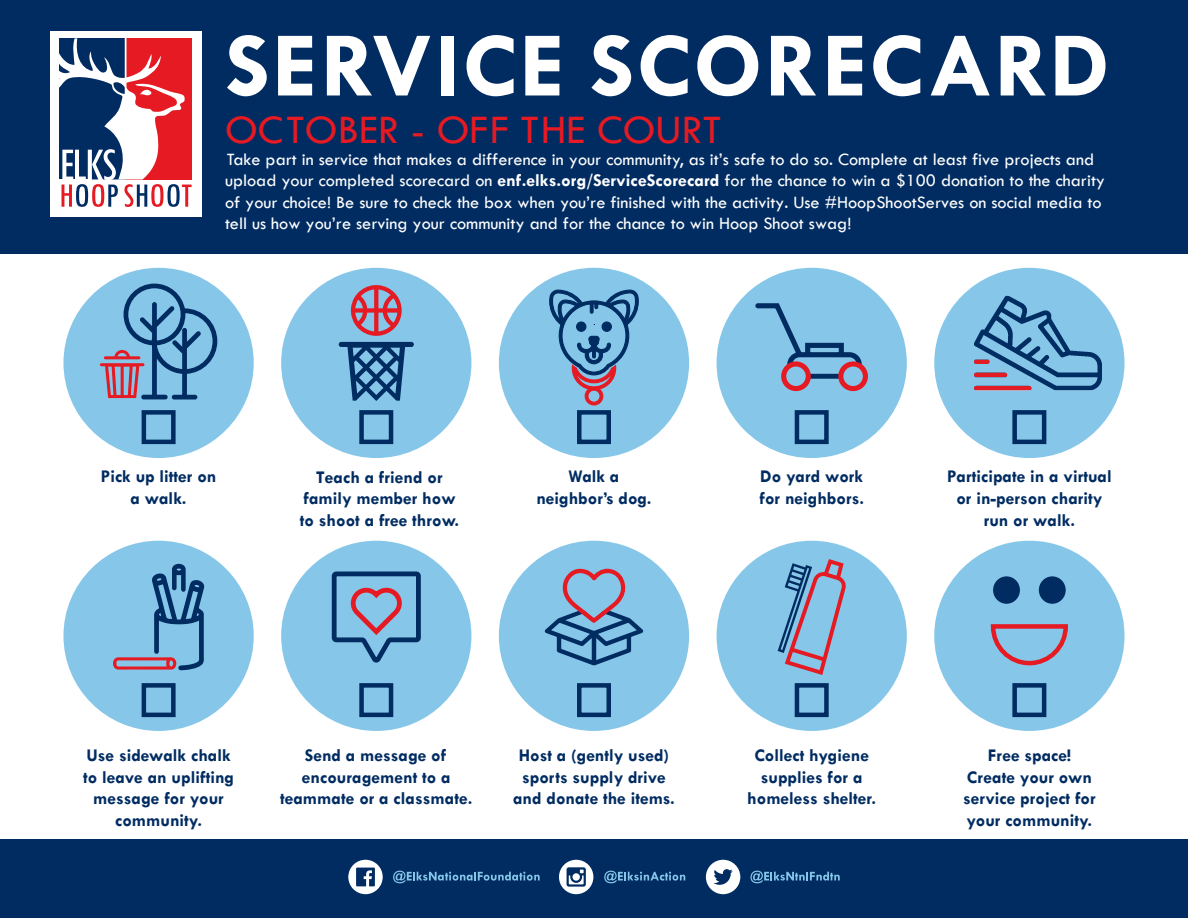
<style>
.page{position:relative;width:1188px;height:918px;background:#fff}
.page>*{position:absolute;margin:0;border:0;box-sizing:border-box;transform-origin:0 0}
.t1{font:700 93px "Tw Cen";letter-spacing:.02em;color:#fff}
.t2{font:42px "Tw Cen";color:#e51a23}
.t3{font:700 18px/21.6px "Tw Cen";color:#002c62;text-align:center}
.t4{font:18px/21.6px "Tw Cen";color:#fff}
.s1{font-style:inherit}
.s2{font-weight:700}
</style>
<div class="page">
<div style="left:0;top:839px;width:1188px;height:79px;background:#002c62"></div>
<div style="left:0;top:0;width:1188px;height:254px;background:#002c62"></div>
<div style="left:50px;top:31px;width:151px;height:186px;background:#fff"></div>
<svg style="left:59px;top:38px;width:133px;height:169px"></svg>
<div style="left:63px;top:268px;width:191px;height:190px;background:#86c7e9;border-radius:50%"></div>
<svg style="left:100px;top:283px;width:118px;height:117px"></svg>
<svg style="left:141px;top:410px;width:35px;height:35px"></svg>
<div style="left:63px;top:541px;width:191px;height:190px;background:#86c7e9;border-radius:50%"></div>
<svg style="left:113px;top:563px;width:92px;height:108px"></svg>
<svg style="left:141px;top:683px;width:35px;height:35px"></svg>
<div style="left:281px;top:268px;width:190px;height:190px;background:#86c7e9;border-radius:50%"></div>
<svg style="left:339px;top:342px;width:75px;height:59px"></svg>
<svg style="left:351px;top:285px;width:51px;height:51px"></svg>
<div style="left:281px;top:541px;width:190px;height:190px;background:#86c7e9;border-radius:50%"></div>
<svg style="left:331px;top:571px;width:90px;height:92px"></svg>
<svg style="left:359px;top:410px;width:35px;height:35px"></svg>
<svg style="left:359px;top:683px;width:35px;height:35px"></svg>
<div style="left:499px;top:268px;width:190px;height:190px;background:#86c7e9;border-radius:50%"></div>
<div style="left:499px;top:541px;width:190px;height:190px;background:#86c7e9;border-radius:50%"></div>
<svg style="left:545px;top:568px;width:99px;height:97px"></svg>
<svg style="left:549px;top:289px;width:90px;height:156px"></svg>
<svg style="left:577px;top:683px;width:34px;height:35px"></svg>
<div style="left:934px;top:541px;width:191px;height:190px;background:#86c7e9;border-radius:50%"></div>
<div style="left:934px;top:268px;width:191px;height:190px;background:#86c7e9;border-radius:50%"></div>
<svg style="left:1012px;top:410px;width:35px;height:35px"></svg>
<div style="left:993px;top:576px;width:27px;height:28px;background:#002c62;border-radius:50%"></div>
<div style="left:1039px;top:576px;width:27px;height:28px;background:#002c62;border-radius:50%"></div>
<svg style="left:990px;top:624px;width:78px;height:42px"></svg>
<svg style="left:1012px;top:683px;width:35px;height:35px"></svg>
<div style="left:717px;top:268px;width:190px;height:190px;background:#86c7e9;border-radius:50%"></div>
<svg style="left:755px;top:303px;width:113px;height:89px"></svg>
<div style="left:717px;top:541px;width:190px;height:190px;background:#86c7e9;border-radius:50%"></div>
<svg style="left:794px;top:410px;width:35px;height:35px"></svg>
<svg style="left:778px;top:559px;width:68px;height:159px"></svg>
<svg style="left:706px;top:860px;width:34px;height:34px"></svg>
<svg style="left:750px;top:871px;width:90px;height:12px"></svg>
<svg style="left:348px;top:860px;width:35px;height:34px"></svg>
<svg style="left:393px;top:871px;width:147px;height:12px"></svg>
<svg style="left:559px;top:860px;width:34px;height:34px"></svg>
<div style="left:572px;top:873px;width:8px;height:8px;background:#fff;border-radius:50%"></div>
<svg style="left:604px;top:871px;width:81px;height:12px"></svg>
<img style="left:974px;top:280px;width:127px;height:111px">
<p class="t1" style="left:225px;top:10px;width:886px">SERVICE SCORECARD</p>
<p class="t2" style="left:225px;top:104px;width:498px">OCTOBER - OFF THE COURT</p>
<p class="t4" style="left:225px;top:148px;width:882px">Take part in service that make<span class="s1">s</span> a difference in your community, as it’s safe to do so. Complete at least five projects and upload your completed scorecard on <span class="s2">enf.elks.org/ServiceScorecard</span> for the chance to win a $100 donation to the charity of your choice! Be sure to check the box when you’re finished with the activity. Use #HoopShootServes on social media to tell us how you’re serving your community and for the chance to win Hoop Shoot swag!</p>
<p class="t3" style="left:101px;top:466px;width:117px">Pick up litter on a walk.</p>
<p class="t3" style="left:300px;top:466px;width:161px">Teach a friend or family member how to <span class="s1">shoot a</span> free throw.</p>
<p class="t3" style="left:536px;top:466px;width:117px">Walk a neighbor’s dog.</p>
<p class="t3" style="left:759px;top:466px;width:106px;text-align:left">Do yard work for neighbors.</p>
<p class="t3" style="left:947px;top:466px;width:166px">Participate in a virtual or in-person charity run or walk.</p>
<p class="t3" style="left:83px;top:744px;width:153px">Use sidewalk chalk to leave an uplifting message for your community.</p>
<p class="t3" style="left:280px;top:744px;width:194px">Send a message of encouragement to a teammate or a classmate.</p>
<p class="t3" style="left:513px;top:744px;width:163px">Host a (gently used) sports supply drive and donate the items.</p>
<p class="t3" style="left:747px;top:744px;width:130px">Collect hygiene supplies for a homeless shelter.</p>
<p class="t3" style="left:988px;top:744px;width:85px">Free space!</p>
<p class="t3" style="left:963px;top:766px;width:134px;text-align:left">Create your own service project for your community.</p>
</div>
